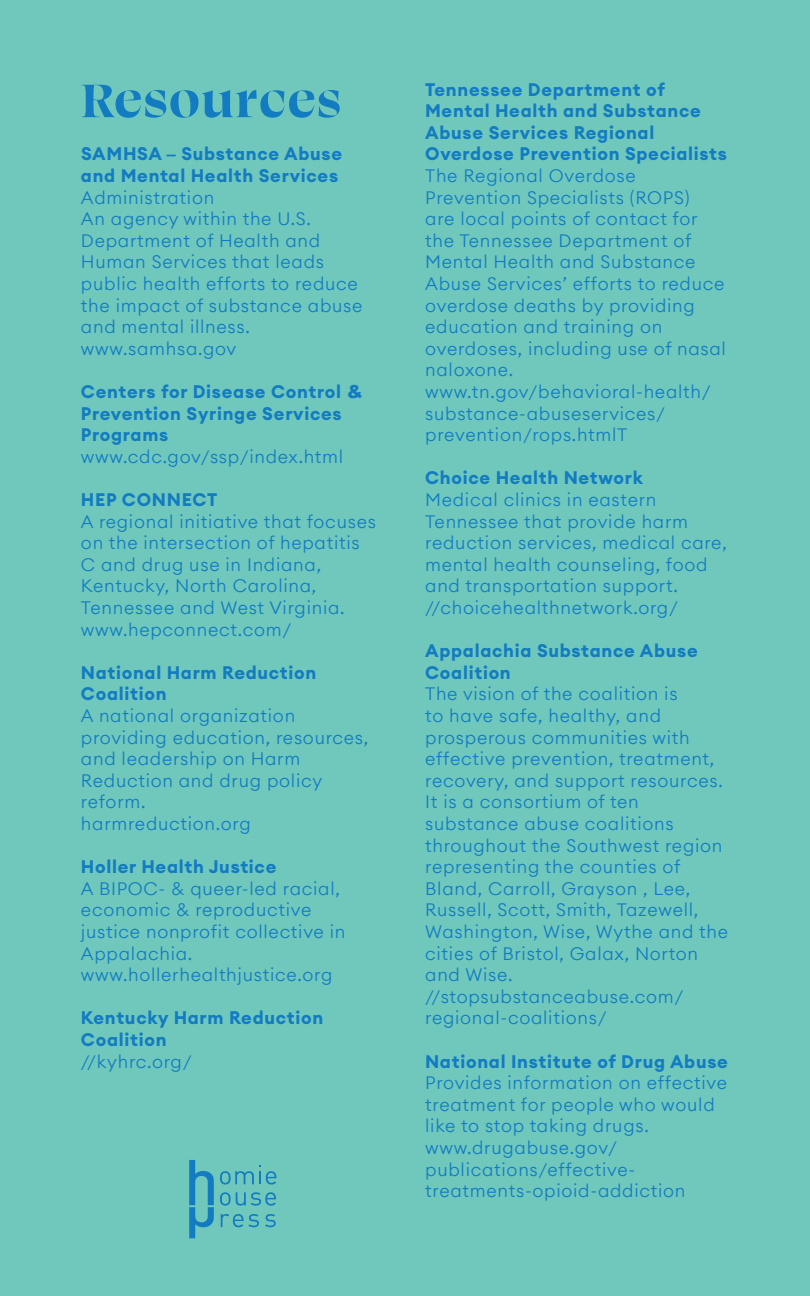
<style>
.page{position:relative;width:810px;height:1296px;background:#70c8bd}
.page>*{position:absolute;margin:0;border:0;box-sizing:border-box;transform-origin:0 0}
.t1{font:700 54px "Swear Banner";letter-spacing:.04em;color:#137cc1}
.t2{font:300 18px/21.6px "Euclid Circular A";letter-spacing:.04em;color:#137cc1}
.t3{font:700 18px/21.6px "Euclid Circular A Trial";letter-spacing:.04em;color:#137cc1}
.s1{font-family:"Arial";font-weight:900}
</style>
<div class="page">
<svg style="left:189px;top:1160px;width:25px;height:78px"></svg>
<svg style="left:266px;top:1171px;width:11px;height:14px"></svg>
<svg style="left:220px;top:1192px;width:56px;height:14px"></svg>
<svg style="left:265px;top:1214px;width:11px;height:14px"></svg>
<svg style="left:221px;top:1214px;width:38px;height:14px"></svg>
<svg style="left:220px;top:1165px;width:40px;height:20px"></svg>
<h1 class="t1" style="left:81px;top:65px;width:261px">Resources</h1>
<p class="t3" style="left:81px;top:144px;width:263px">SAMHSA <span class="s1">–</span> Substance Abuse and Mental Health Services</p>
<p class="t2" style="left:81px;top:186px;width:283px">Administration<br>An agency within the U.S.<br>Department of Health and<br>Human Services that leads public health efforts to reduce the impact of substance abuse and mental illness. www.samhsa.gov</p>
<p class="t3" style="left:81px;top:381px;width:283px">Centers for Disease Control <span class="s1">&amp;<br></span>Prevention Syringe Services<br>Programs</p>
<p class="t2" style="left:81px;top:445px;width:264px">www.cdc.gov/ssp/index.html</p>
<p class="t3" style="left:81px;top:489px;width:138px">HEP CONNECT</p>
<p class="t2" style="left:81px;top:510px;width:297px">A regional initiative that focuses on the intersection of hepatitis<br>C and drug use in Indiana,<br>Kentucky, North Carolina,<br>Tennessee and West Virginia. www.hepconnect.com/</p>
<p class="t3" style="left:81px;top:662px;width:237px">National Harm Reduction<br>Coalition</p>
<p class="t2" style="left:81px;top:705px;width:289px">A national organization providing education, resources, and leadership on Harm<br>Reduction and drug policy reform.<br>harmreduction.org</p>
<p class="t3" style="left:81px;top:857px;width:197px">Holler Health Justice</p>
<p class="t2" style="left:81px;top:877px;width:266px">A BIPOC- &amp; queer-led racial, economic &amp; reproductive justice nonprofit collective in<br>Appalachia. www.hollerhealthjustice.org</p>
<p class="t3" style="left:81px;top:1008px;width:244px">Kentucky Harm Reduction<br>Coalition</p>
<p class="t2" style="left:81px;top:1050px;width:112px">//kyhrc.org/</p>
<p class="t3" style="left:425px;top:79px;width:303px">Tennessee Department of<br>Mental Health and Substance<br>Abuse Services Regional<br>Overdose Prevention Specialists</p>
<p class="t2" style="left:425px;top:164px;width:302px">The Regional Overdose<br>Prevention Specialists (ROPS)<br>are local points of contact for the Tennessee Department of<br>Mental Health and Substance<br>Abuse Services’ efforts to reduce overdose deaths by providing education and training on overdoses, including use of nasal naloxone. www.tn.gov/behavioral-health/ substance-abuseservices/ prevention/rops.htmlT</p>
<p class="t3" style="left:425px;top:468px;width:219px">Choice Health Network</p>
<p class="t2" style="left:425px;top:488px;width:303px">Medical clinics in eastern<br>Tennessee that provide harm reduction services, medical care, mental health counseling, food and transportation support. //choicehealthnetwork.org/</p>
<p class="t3" style="left:425px;top:641px;width:274px">Appalachia Substance Abuse<br>Coalition</p>
<p class="t2" style="left:425px;top:683px;width:304px">The vision of the coalition is<br>to have safe, healthy, and prosperous communities with effective prevention, treatment, recovery, and support resources.<br>It is a consortium of ten substance abuse coalitions throughout the Southwest region representing the counties of<br>Bland, Carroll, Grayson , Lee,<br>Russell, Scott, Smith, Tazewell,<br>Washington, Wise, Wythe and the cities of Bristol, Galax, Norton and Wise. //stopsubstanceabuse.com/ regional-coalitions/</p>
<p class="t3" style="left:425px;top:1051px;width:304px">National Institute of Drug Abuse</p>
<p class="t2" style="left:425px;top:1072px;width:303px">Provides information on effective treatment for people who would like to stop taking drugs. www.drugabuse.gov/ publications/effective&shy;treatments-opioid-addiction</p>
</div>
